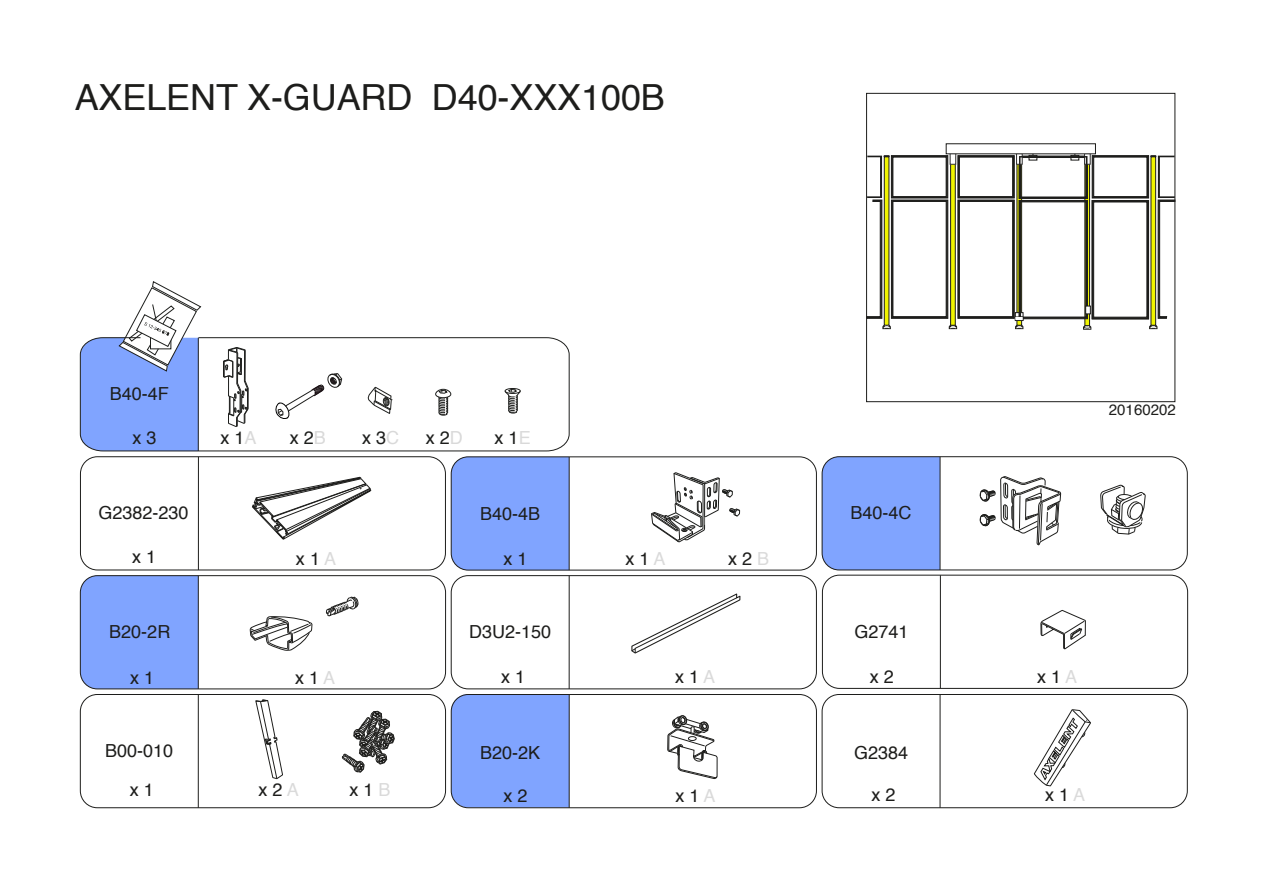
<style>
.page{position:relative;width:1263px;height:893px;background:#fff}
.page>*{position:absolute;margin:0;border:0;box-sizing:border-box;transform-origin:0 0}
.t1{font:36px "Helvetica";letter-spacing:-.005em;color:#1d1d1b}
.t2{font:18px/39.5px "Helvetica";color:#1d1d1b;text-align:center}
.t3{font:18px "Helvetica";color:#1e1e1c}
.t4{font:18px "Helvetica";color:#1d1e1c}
.t5{font:15px "Helvetica";color:#1e1e1c}
.s1{color:#d9d9d9}
.s2{color:#dadada}
</style>
<div class="page">
<div style="left:451px;top:694px;width:118px;height:113px;background:#80a4ff"></div>
<svg style="left:631px;top:593px;width:110px;height:61px"></svg>
<svg style="left:667px;top:715px;width:50px;height:64px"></svg>
<hr style="left:569px;top:695px;width:1px;height:113px;background:#1d1d1b">
<hr style="left:569px;top:576px;width:1px;height:113px;background:#1d1d1b">
<hr style="left:940px;top:575px;width:1px;height:113px;background:#1d1d1b">
<div style="left:451px;top:694px;width:366px;height:114px;border:1px solid #1d1d1b;border-radius:17px"></div>
<div style="left:451px;top:575px;width:366px;height:114px;border:1px solid #1d1d1b;border-radius:17px"></div>
<div style="left:822px;top:575px;width:366px;height:114px;border:1px solid #1d1d1b;border-radius:17px"></div>
<svg style="left:866px;top:152px;width:309px;height:178px"></svg>
<hr style="left:198px;top:695px;width:1px;height:113px;background:#1d1d1b">
<svg style="left:342px;top:711px;width:53px;height:62px"></svg>
<div style="left:80px;top:694px;width:366px;height:114px;border:1px solid #1d1d1b;border-radius:17px"></div>
<svg style="left:256px;top:699px;width:27px;height:81px"></svg>
<svg style="left:79px;top:337px;width:491px;height:115px"></svg>
<svg style="left:80px;top:281px;width:122px;height:170px"></svg>
<div style="left:505px;top:388px;width:15px;height:6px;border:1px solid #1d1e1c;border-radius:50%"></div>
<svg style="left:504px;top:389px;width:17px;height:25px"></svg>
<div style="left:80px;top:456px;width:366px;height:114px;border:1px solid #1d1d1b;border-radius:17px"></div>
<hr style="left:198px;top:457px;width:1px;height:113px;background:#1d1d1b">
<div style="left:451px;top:458px;width:118px;height:112px;background:#80a4ff"></div>
<hr style="left:569px;top:457px;width:1px;height:113px;background:#1e1e1c">
<div style="left:451px;top:456px;width:366px;height:114px;border:1px solid #1e1e1c;border-radius:17px"></div>
<svg style="left:651px;top:472px;width:89px;height:70px"></svg>
<svg style="left:223px;top:347px;width:169px;height:223px"></svg>
<div style="left:822px;top:457px;width:118px;height:113px;background:#80a4ff"></div>
<hr style="left:940px;top:457px;width:1px;height:113px;background:#1e1e1c">
<div style="left:822px;top:456px;width:366px;height:114px;border:1px solid #1e1e1c;border-radius:17px"></div>
<svg style="left:1100px;top:484px;width:46px;height:51px"></svg>
<svg style="left:980px;top:456px;width:106px;height:193px"></svg>
<div style="left:80px;top:575px;width:118px;height:114px;background:#80a4ff"></div>
<svg style="left:250px;top:616px;width:63px;height:35px"></svg>
<hr style="left:198px;top:576px;width:1px;height:113px;background:#1e1e1c">
<svg style="left:326px;top:596px;width:33px;height:20px"></svg>
<div style="left:80px;top:575px;width:366px;height:114px;border:1px solid #1e1e1c;border-radius:17px"></div>
<hr style="left:940px;top:695px;width:1px;height:113px;background:#1d1d1b">
<div style="left:822px;top:694px;width:366px;height:114px;border:1px solid #1d1d1b;border-radius:17px"></div>
<svg style="left:1034px;top:709px;width:57px;height:77px"></svg>
<h1 class="t1" style="left:75px;top:70px;width:592px">AXELENT X-GUARD D40-XXX100B</h1>
<p class="t4" style="left:110px;top:380px;width:61px">B40-4F</p>
<p class="t4" style="left:132px;top:423px;width:26px">x 3</p>
<p class="t4" style="left:221px;top:423px;width:38px">x 1<span class="s1">A</span></p>
<p class="t4" style="left:290px;top:423px;width:38px">x 2<span class="s1">B</span></p>
<p class="t4" style="left:362px;top:423px;width:39px">x 3<span class="s1">C</span></p>
<p class="t4" style="left:426px;top:423px;width:39px">x 2<span class="s1">D</span></p>
<p class="t4" style="left:495px;top:423px;width:38px">x 1<span class="s1">E</span></p>
<p class="t5" style="left:1109px;top:399px;width:68px">20160202</p>
<p class="t2" style="left:98px;top:494px;width:92px">G2382-230</p>
<p class="t2" style="left:132px;top:538px;width:26px">x 1</p>
<p class="t3" style="left:296px;top:545px;width:42px">x 1<span class="s2">A</span></p>
<p class="t3" style="left:109px;top:618px;width:63px">B20-2R</p>
<p class="t3" style="left:130px;top:664px;width:26px">x 1</p>
<p class="t3" style="left:295px;top:664px;width:42px">x 1 <span class="s2">A</span></p>
<p class="t2" style="left:105px;top:731px;width:70px">B00-010 x 1</p>
<p class="t2" style="left:259px;top:771px;width:42px">x 2 <span class="s2">A</span></p>
<p class="t2" style="left:349px;top:771px;width:43px">x 1 <span class="s2">B</span></p>
<p class="t3" style="left:480px;top:499px;width:62px">B40-4B</p>
<p class="t3" style="left:850px;top:499px;width:63px">B40-4C</p>
<p class="t3" style="left:503px;top:545px;width:26px">x 1</p>
<p class="t3" style="left:626px;top:545px;width:42px">x 1 <span class="s2">A</span></p>
<p class="t3" style="left:728px;top:545px;width:43px">x 2 <span class="s2">B</span></p>
<p class="t2" style="left:469px;top:612px;width:84px">D3U2-150</p>
<p class="t2" style="left:854px;top:612px;width:56px">G2741</p>
<p class="t2" style="left:501px;top:658px;width:26px">x 1</p>
<p class="t2" style="left:675px;top:658px;width:42px">x 1 <span class="s2">A</span></p>
<p class="t2" style="left:870px;top:657px;width:26px">x 2</p>
<p class="t2" style="left:1037px;top:657px;width:42px">x 1 <span class="s2">A</span></p>
<p class="t2" style="left:480px;top:733px;width:62px">B20-2K</p>
<p class="t2" style="left:503px;top:777px;width:26px">x 2</p>
<p class="t2" style="left:675px;top:777px;width:42px">x 1 <span class="s2">A</span></p>
<p class="t2" style="left:854px;top:733px;width:56px">G2384</p>
<p class="t2" style="left:871px;top:776px;width:26px">x 2</p>
<p class="t2" style="left:1045px;top:776px;width:42px">x 1 <span class="s2">A</span></p>
</div>
